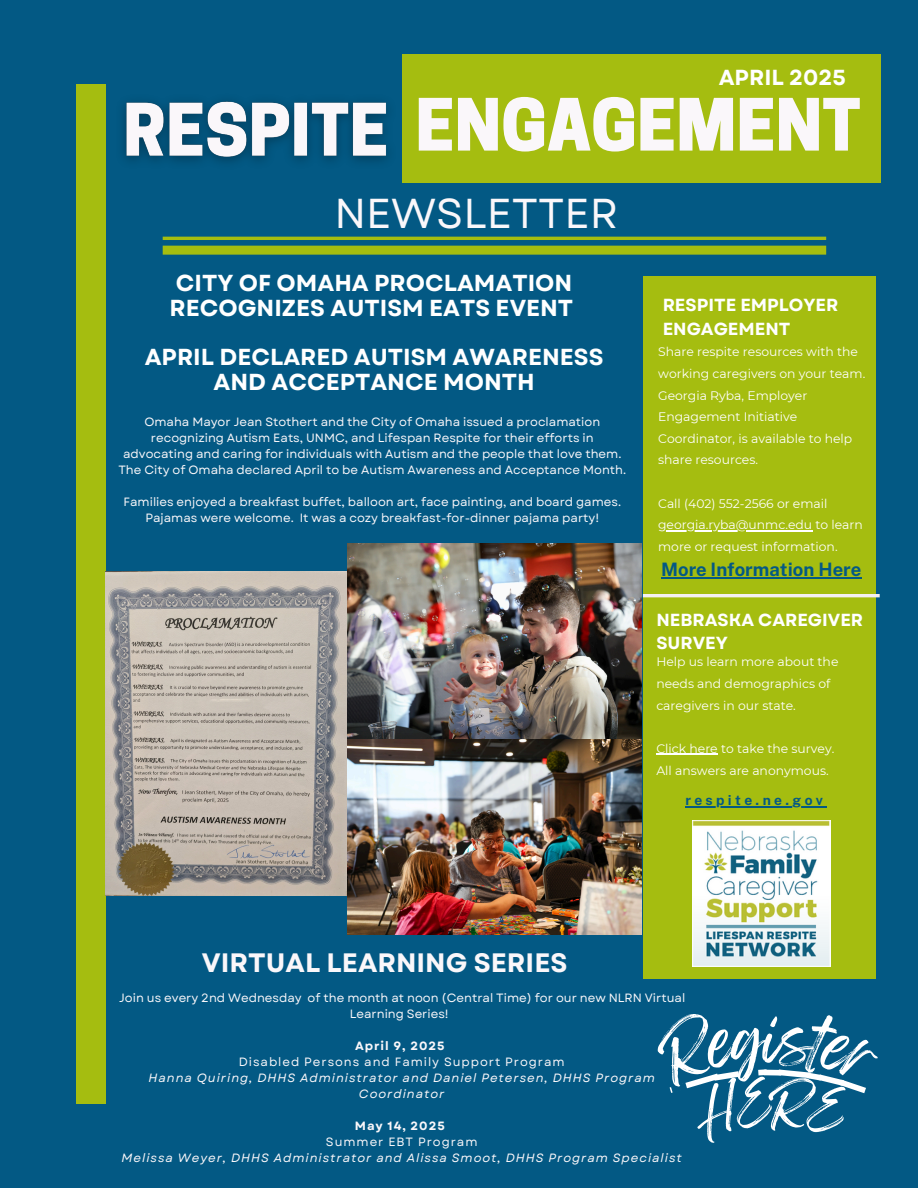
<style>
.page{position:relative;width:918px;height:1188px;background:#035984}
.page>*{position:absolute;margin:0;border:0;box-sizing:border-box;transform-origin:0 0}
.t1{font:800 67.65px "Cooper Hewitt";color:#faf7fa}
.t2{font:41.7px "Garet";color:#faf7fa}
.t3{font:700 26.55px "Garet";color:#faf7fa}
.t4{font:700 23.1px/24.8px "Garet";color:#fff}
.t5{font:700 21.75px "Garet";color:#fff}
.t6{font:700 18.45px "Public Sans";color:#035984}
.t7{font:700 17.55px/23.7px "Garet";color:#fff}
.t8{font:700 13.8px "Public Sans";letter-spacing:.245em;color:#035984}
.t9{font:12.3px/21.6px "Montserrat";color:#fff}
.t10{font:12px/16px "Garet";color:#faf7fa;text-align:center}
.t11{font:italic 12px/16px "Garet";letter-spacing:.08em;color:#faf7fa;text-align:center}
.t12{font:12px "Garet";letter-spacing:.08em;color:#faf7fa}
.t13{font:700 12px "Garet";letter-spacing:.08em;color:#faf7fa}
</style>
<div class="page">
<hr style="left:163px;top:237px;width:663px;height:3px;background:#a5bd10">
<div style="left:163px;top:246px;width:663px;height:9px;background:#a5bd10"></div>
<div style="left:643px;top:276px;width:233px;height:702px;background:#a5bd10"></div>
<div style="left:76px;top:84px;width:29px;height:1020px;background:#a5bd10"></div>
<div style="left:402px;top:54px;width:479px;height:129px;background:#a5bd10"></div>
<hr style="left:643px;top:594px;width:237px;height:3px;background:#f5f0f3">
<img style="left:693px;top:820px;width:137px;height:147px">
<img style="left:105px;top:572px;width:242px;height:324px">
<img style="left:347px;top:543px;width:294px;height:392px">
<img style="left:123px;top:101px;width:265px;height:62px">
<hr style="left:661px;top:578px;width:200px;height:1px;background:#035984">
<hr style="left:658px;top:530px;width:154px;height:1px;background:#fff">
<hr style="left:656px;top:754px;width:62px;height:1px;background:#fff">
<hr style="left:685px;top:806px;width:142px;height:1px;background:#035984">
<svg style="left:669px;top:1069px;width:197px;height:25px"></svg>
<p class="t5" style="left:719px;top:61px;width:129px">APRIL 2025</p>
<h1 class="t1" style="left:415px;top:100px;width:447px">ENGAGEMENT</h1>
<h6 class="t2" style="left:334px;top:184px;width:285px">NEWSLETTER</h6>
<p class="t4" style="left:170px;top:271px;width:405px">CITY OF OMAHA PROCLAMATION<br>RECOGNIZES AUTISM EATS EVENT</p>
<h6 class="t4" style="left:145px;top:345px;width:460px;text-align:center">APRIL DECLARED AUTISM AWARENESS<br>AND ACCEPTANCE MONTH</h6>
<h4 class="t10" style="left:118px;top:413px;width:509px">Omaha Mayor Jean Stothert and the City of Omaha issued a proclamation recognizing Autism Eats, UNMC, and Lifespan Respite for their efforts in advocating and caring for individuals with Autism and the people that love them.<br>The City of Omaha declared April to be Autism Awareness and Acceptance Month.</h4>
<p class="t10" style="left:123px;top:493px;width:499px">Families enjoyed a breakfast buffet, balloon art, face painting, and board games.<br>Pajamas were welcome. It was a cozy breakfast-for-dinner pajama party!</p>
<p class="t7" style="left:663px;top:293px;width:177px">RESPITE EMPLOYER<br>ENGAGEMENT</p>
<p class="t9" style="left:658px;top:341px;width:209px">Share respite resources with the working caregivers on your team.<br>Georgia Ryba, Employer<br>Engagement Initiative<br>Coordinator, is available to help share resources.</p>
<p class="t9" style="left:658px;top:492px;width:171px">Call (402) 552-2566 or email</p>
<p class="t9" style="left:658px;top:514px;width:206px">georgia.ryba@unmc.edu to learn more or request information.</p>
<p class="t6" style="left:661px;top:559px;width:202px">More Information Here</p>
<p class="t7" style="left:656px;top:608px;width:208px">NEBRASKA CAREGIVER<br>SURVEY</p>
<p class="t9" style="left:656px;top:651px;width:184px">Help us learn more about the needs and demographics of caregivers in our state.</p>
<p class="t9" style="left:656px;top:738px;width:180px">Click here to take the survey.</p>
<h5 class="t9" style="left:656px;top:759px;width:174px">All answers are anonymous.</h5>
<p class="t8" style="left:685px;top:792px;width:139px">respite.ne.gov</p>
<h6 class="t3" style="left:202px;top:944px;width:367px">VIRTUAL LEARNING SERIES</h6>
<p class="t10" style="left:119px;top:990px;width:568px">Join us every 2nd Wednesday of the month at noon (Central Time) for our new NLRN Virtual<br>Learning Series!</p>
<p class="t13" style="left:355px;top:1037px;width:91px">April 9, 2025</p>
<p class="t12" style="left:239px;top:1053px;width:327px">Disabled Persons and Family Support Program</p>
<p class="t11" style="left:149px;top:1070px;width:508px">Hanna Quiring, DHHS Administrator and Daniel Petersen, DHHS Program<br>Coordinator</p>
<p class="t13" style="left:355px;top:1117px;width:91px">May 14, 2025</p>
<p class="t12" style="left:326px;top:1133px;width:153px">Summer EBT Program</p>
<p class="t11" style="left:122px;top:1150px;width:562px">Melissa Weyer, DHHS Administrator and Alissa Smoot, DHHS Program Specialist</p>
</div>
